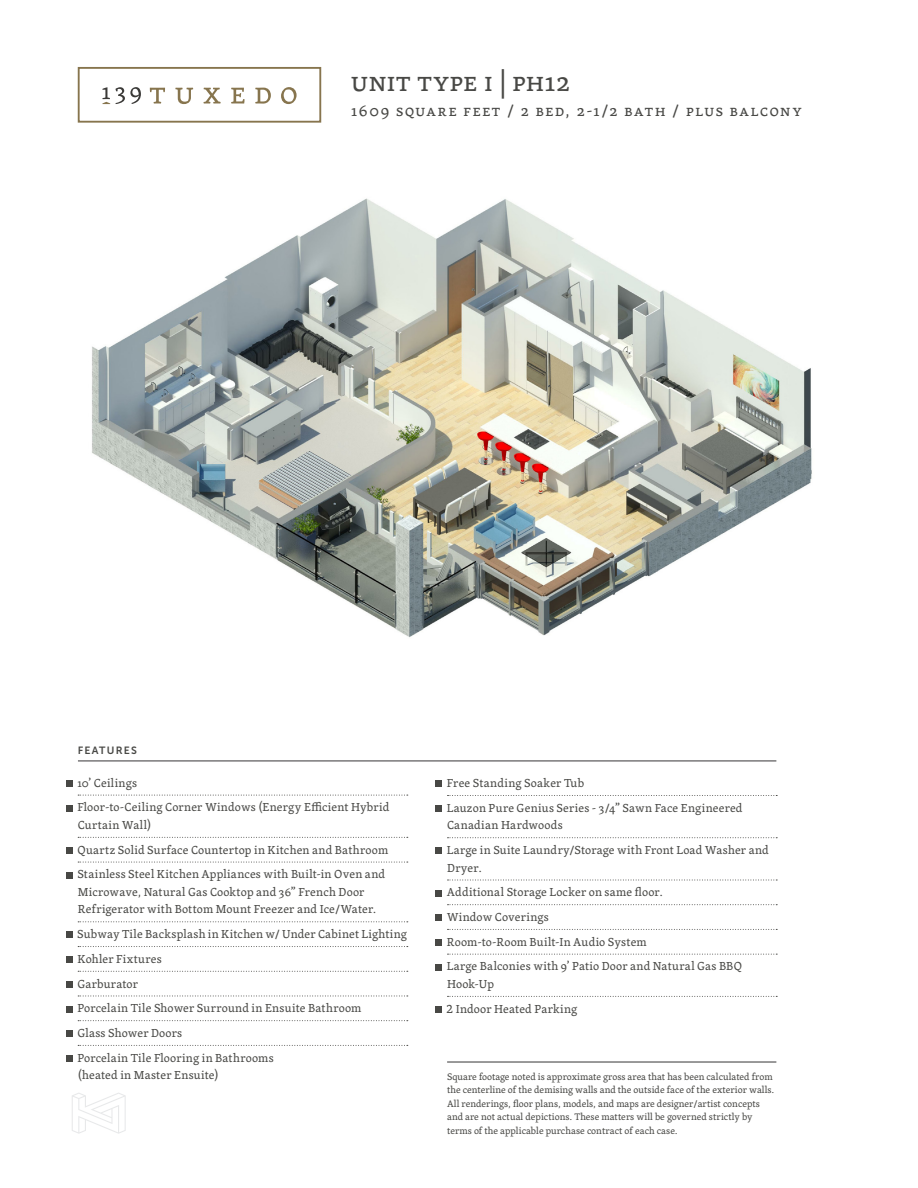
<style>
.page{position:relative;width:918px;height:1188px;background:#fff}
.page>*{position:absolute;margin:0;border:0;box-sizing:border-box;transform-origin:0 0}
.t1{font:700 28.5px "Skolar OT";letter-spacing:.025em;color:#484845}
.t2{font:700 16.5px "Skolar OT";letter-spacing:.1em;color:#484845}
.Body{font:12px/24.8px "Skolar";letter-spacing:.015em;color:#484845}
.Body-2{font:10.5px "Museo Sans 700";letter-spacing:.12em;color:#484845}
.t3{font:9.75px/13.5px "Skolar";color:#484845}
</style>
<div class="page">
<svg style="left:102px;top:87px;width:39px;height:17px"></svg>
<svg style="left:150px;top:88px;width:15px;height:16px"></svg>
<svg style="left:175px;top:88px;width:18px;height:16px"></svg>
<svg style="left:204px;top:88px;width:17px;height:16px"></svg>
<svg style="left:231px;top:88px;width:14px;height:16px"></svg>
<svg style="left:255px;top:88px;width:16px;height:16px"></svg>
<svg style="left:281px;top:87px;width:16px;height:17px"></svg>
<div style="left:78px;top:67px;width:243px;height:56px;border:2px solid #87754e"></div>
<img style="left:92px;top:198px;width:720px;height:440px">
<hr style="left:78px;top:761px;width:698px;height:1px;background:#363536">
<div style="left:66px;top:780px;width:6px;height:7px;background:#484845"></div>
<svg style="left:78px;top:795px;width:330px;height:1px"></svg>
<svg style="left:66px;top:805px;width:6px;height:6px"></svg>
<svg style="left:78px;top:837px;width:330px;height:1px"></svg>
<div style="left:66px;top:847px;width:6px;height:7px;background:#484845"></div>
<svg style="left:78px;top:862px;width:330px;height:1px"></svg>
<svg style="left:66px;top:872px;width:6px;height:6px"></svg>
<svg style="left:78px;top:921px;width:330px;height:1px"></svg>
<svg style="left:66px;top:932px;width:6px;height:6px"></svg>
<svg style="left:78px;top:946px;width:330px;height:1px"></svg>
<svg style="left:66px;top:957px;width:6px;height:6px"></svg>
<svg style="left:78px;top:971px;width:330px;height:1px"></svg>
<div style="left:66px;top:981px;width:6px;height:7px;background:#484845"></div>
<svg style="left:78px;top:996px;width:330px;height:1px"></svg>
<svg style="left:66px;top:1006px;width:6px;height:6px"></svg>
<svg style="left:78px;top:1020px;width:330px;height:1px"></svg>
<svg style="left:66px;top:1031px;width:6px;height:6px"></svg>
<svg style="left:78px;top:1045px;width:330px;height:1px"></svg>
<div style="left:66px;top:1055px;width:6px;height:7px;background:#484845"></div>
<div style="left:435px;top:781px;width:7px;height:6px;background:#484845"></div>
<svg style="left:448px;top:795px;width:329px;height:1px"></svg>
<div style="left:435px;top:805px;width:7px;height:7px;background:#484845"></div>
<svg style="left:448px;top:837px;width:329px;height:1px"></svg>
<div style="left:435px;top:848px;width:7px;height:6px;background:#484845"></div>
<svg style="left:448px;top:880px;width:329px;height:1px"></svg>
<div style="left:435px;top:890px;width:7px;height:6px;background:#484845"></div>
<svg style="left:448px;top:904px;width:329px;height:1px"></svg>
<div style="left:435px;top:915px;width:7px;height:6px;background:#484845"></div>
<svg style="left:448px;top:929px;width:329px;height:1px"></svg>
<div style="left:435px;top:939px;width:7px;height:7px;background:#484845"></div>
<svg style="left:448px;top:954px;width:329px;height:1px"></svg>
<div style="left:435px;top:964px;width:7px;height:6px;background:#484845"></div>
<svg style="left:448px;top:996px;width:329px;height:1px"></svg>
<div style="left:435px;top:1006px;width:7px;height:7px;background:#484845"></div>
<hr style="left:447px;top:1062px;width:329px;height:1px;background:#363536">
<svg style="left:72px;top:1093px;width:54px;height:41px"></svg>
<p class="t1" style="left:351px;top:59px;width:221px">unit type i | ph12</p>
<p class="t2" style="left:351px;top:98px;width:452px">1609 square feet / 2 bed, 2-1/2 bath / plus balcony</p>
<p class="Body-2" style="left:78px;top:744px;width:61px">FEATURES</p>
<p class="Body" style="left:77px;top:769px;width:314px">10’ Ceilings<br>Floor-to-Ceiling Corner Windows (Energy Efficient Hybrid</p>
<p class="Body" style="left:77px;top:812px;width:312px">Curtain Wall)<br>Quartz Solid Surface Countertop in Kitchen and Bathroom<br>Stainless Steel Kitchen Appliances with Built-in Oven and</p>
<p class="Body" style="left:78px;top:882px;width:300px;line-height:17.5px">Microwave, Natural Gas Cooktop and 36” French Door<br>Refrigerator with Bottom Mount Freezer and Ice/Water.</p>
<p class="Body" style="left:77px;top:921px;width:332px">Subway Tile Backsplash in Kitchen w/ Under Cabinet Lighting<br>Kohler Fixtures<br>Garburator<br>Porcelain Tile Shower Surround in Ensuite Bathroom<br>Glass Shower Doors<br>Porcelain Tile Flooring in Bathrooms</p>
<p class="Body" style="left:78px;top:1062px;width:142px">(heated in Master Ensuite)</p>
<p class="Body" style="left:447px;top:770px;width:297px">Free Standing Soaker Tub<br>Lauzon Pure Genius Series - 3/4” Sawn Face Engineered</p>
<p class="Body" style="left:447px;top:812px;width:324px">Canadian Hardwoods<br>Large in Suite Laundry/Storage with Front Load Washer and</p>
<p class="Body" style="left:447px;top:854px;width:297px">Dryer.<br>Additional Storage Locker on same floor.<br>Window Coverings<br>Room-to-Room Built-In Audio System<br>Large Balconies with 9’ Patio Door and Natural Gas BBQ</p>
<p class="Body" style="left:446px;top:971px;width:132px">Hook-Up<br>2 Indoor Heated Parking</p>
<p class="t3" style="left:447px;top:1069px;width:329px">Square footage noted is approximate gross area that has been calculated from the centerline of the demising walls and the outside face of the exterior walls.<br>All renderings, floor plans, models, and maps are designer/artist concepts and are not actual depictions. These matters will be governed strictly by terms of the applicable purchase contract of each case.</p>
</div>
